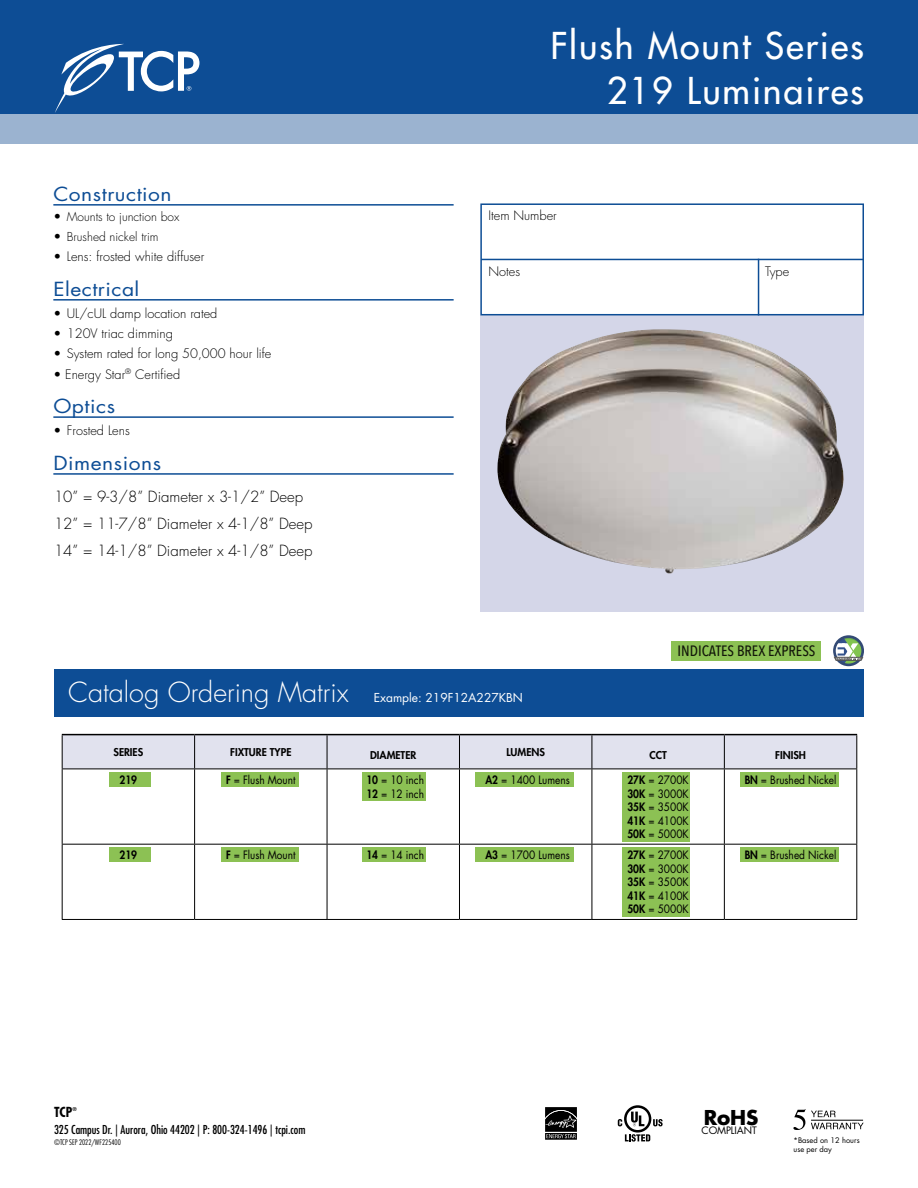
<style>
.page{position:relative;width:918px;height:1188px;background:#fff}
.page>*{position:absolute;margin:0;border:0;box-sizing:border-box;transform-origin:0 0}
.t1{font:500 36px/45px "Futura Std";letter-spacing:.05em;color:#fff;text-align:right}
.t2{font:300 27px "Futura Std";color:#fff}
.t3{font:700 19.95px "Futura Std";color:#000}
.t4{font:18.9px "Futura Std";letter-spacing:.025em;color:#0d4d95;scale:1.11 1}
.t5{font:300 15px/27px "Futura Std";color:#000}
.t6{font:500 15px "Avenir Next Condensed";color:#231f20}
.t7{font:700 condensed 13.5px "Futura Std";color:#000}
.t8{font:300 12.75px "Futura Std";color:#000}
.t9{font:condensed 12px "Futura Std";color:#000}
.t10{font:300 12px "Futura Std";color:#000}
.t11{font:12px "Futura Std";color:#fff}
.t12{font:11.25px/13.5px "Futura Std";color:#000;text-align:justify;scale:.9 1}
.t13{font:800 11.25px "Futura Std";color:#000;scale:.9 1}
.t14{font:800 10.5px "Futura Std";color:#000}
.t15{font:10.05px "Futura Std";letter-spacing:-.01em;color:#000}
.t16{font:7.5px/9px "Futura Std";color:#000}
.t17{font:300 condensed 7.5px "Futura Std";color:#000}
.t18{font:700 condensed 5.25px "Futura Std";color:#000}
.s1{font-size:12.75px}
.s2{font-weight:800}
</style>
<div class="page">
<div style="left:480px;top:315px;width:384px;height:297px;background:#d4d6e8"></div>
<div style="left:0;top:112px;width:918px;height:32px;background:#9bb3d0"></div>
<div style="left:0;top:0;width:918px;height:113px;background:#0d4d95"></div>
<svg style="left:618px;top:1105px;width:45px;height:37px"></svg>
<svg style="left:793px;top:1109px;width:71px;height:21px"></svg>
<svg style="left:55px;top:44px;width:144px;height:69px"></svg>
<img style="left:497px;top:329px;width:347px;height:245px">
<div style="left:54px;top:670px;width:810px;height:47px;background:#0d4d95"></div>
<div style="left:63px;top:735px;width:793px;height:34px;background:#e1e2ee"></div>
<svg style="left:63px;top:770px;width:793px;height:149px"></svg>
<hr style="left:62px;top:734px;width:133px;height:1px;background:#000">
<hr style="left:195px;top:734px;width:132px;height:1px;background:#000">
<hr style="left:327px;top:734px;width:132px;height:1px;background:#000">
<hr style="left:459px;top:734px;width:133px;height:1px;background:#000">
<hr style="left:592px;top:734px;width:132px;height:1px;background:#000">
<hr style="left:724px;top:734px;width:133px;height:1px;background:#000">
<hr style="left:62px;top:769px;width:133px;height:1px;background:#000">
<hr style="left:195px;top:769px;width:132px;height:1px;background:#000">
<hr style="left:327px;top:769px;width:132px;height:1px;background:#000">
<hr style="left:459px;top:769px;width:133px;height:1px;background:#000">
<hr style="left:592px;top:769px;width:132px;height:1px;background:#000">
<hr style="left:724px;top:769px;width:133px;height:1px;background:#000">
<hr style="left:62px;top:735px;width:1px;height:34px;background:#000">
<hr style="left:194px;top:735px;width:1px;height:34px;background:#000">
<hr style="left:327px;top:735px;width:1px;height:34px;background:#000">
<hr style="left:459px;top:735px;width:1px;height:34px;background:#000">
<hr style="left:592px;top:735px;width:1px;height:34px;background:#000">
<hr style="left:724px;top:735px;width:1px;height:34px;background:#000">
<hr style="left:856px;top:735px;width:1px;height:34px;background:#000">
<hr style="left:62px;top:769px;width:1px;height:75px;background:#000">
<hr style="left:194px;top:769px;width:1px;height:75px;background:#000">
<hr style="left:327px;top:769px;width:1px;height:75px;background:#000">
<hr style="left:459px;top:769px;width:1px;height:75px;background:#000">
<hr style="left:592px;top:769px;width:1px;height:75px;background:#000">
<hr style="left:724px;top:769px;width:1px;height:75px;background:#000">
<hr style="left:856px;top:769px;width:1px;height:75px;background:#000">
<hr style="left:62px;top:844px;width:133px;height:1px;background:#000">
<hr style="left:62px;top:845px;width:1px;height:74px;background:#000">
<hr style="left:195px;top:844px;width:132px;height:1px;background:#000">
<hr style="left:194px;top:845px;width:1px;height:74px;background:#000">
<hr style="left:327px;top:844px;width:132px;height:1px;background:#000">
<hr style="left:327px;top:845px;width:1px;height:74px;background:#000">
<hr style="left:459px;top:844px;width:133px;height:1px;background:#000">
<hr style="left:459px;top:845px;width:1px;height:74px;background:#000">
<hr style="left:592px;top:844px;width:132px;height:1px;background:#000">
<hr style="left:592px;top:845px;width:1px;height:74px;background:#000">
<hr style="left:724px;top:844px;width:133px;height:1px;background:#000">
<hr style="left:724px;top:845px;width:1px;height:74px;background:#000">
<hr style="left:856px;top:845px;width:1px;height:74px;background:#000">
<hr style="left:62px;top:919px;width:133px;height:1px;background:#000">
<hr style="left:195px;top:919px;width:132px;height:1px;background:#000">
<hr style="left:327px;top:919px;width:132px;height:1px;background:#000">
<hr style="left:459px;top:919px;width:133px;height:1px;background:#000">
<hr style="left:592px;top:919px;width:132px;height:1px;background:#000">
<hr style="left:724px;top:919px;width:133px;height:1px;background:#000">
<div style="left:480px;top:203px;width:384px;height:112px;border:2px solid #0d4d95"></div>
<hr style="left:481px;top:259px;width:383px;height:1px;background:#0d4d95">
<hr style="left:758px;top:259px;width:1px;height:56px;background:#0d4d95">
<hr style="left:53px;top:204px;width:401px;height:2px;background:#0d4d95">
<hr style="left:53px;top:299px;width:401px;height:2px;background:#0d4d95">
<hr style="left:53px;top:416px;width:401px;height:2px;background:#0d4d95">
<hr style="left:53px;top:473px;width:401px;height:2px;background:#0d4d95">
<svg style="left:545px;top:1107px;width:32px;height:33px"></svg>
<svg style="left:833px;top:635px;width:31px;height:31px"></svg>
<div style="left:672px;top:641px;width:149px;height:20px;background:#8cc154"></div>
<div style="left:740px;top:772px;width:99px;height:15px;background:#8cc154"></div>
<div style="left:740px;top:847px;width:99px;height:15px;background:#8cc154"></div>
<div style="left:475px;top:772px;width:99px;height:15px;background:#8cc154"></div>
<div style="left:475px;top:847px;width:99px;height:15px;background:#8cc154"></div>
<div style="left:622px;top:772px;width:68px;height:69px;background:#8cc154"></div>
<div style="left:622px;top:847px;width:68px;height:69px;background:#8cc154"></div>
<div style="left:362px;top:772px;width:64px;height:28px;background:#8cc154"></div>
<div style="left:362px;top:847px;width:64px;height:15px;background:#8cc154"></div>
<div style="left:221px;top:772px;width:78px;height:15px;background:#8cc154"></div>
<div style="left:109px;top:772px;width:41px;height:15px;background:#8cc154"></div>
<div style="left:221px;top:847px;width:78px;height:15px;background:#8cc154"></div>
<div style="left:109px;top:847px;width:41px;height:15px;background:#8cc154"></div>
<p class="t4" style="left:53px;top:182px;width:108px">Construction</p>
<p class="t10" style="left:53px;top:209px;width:128px"><span class="s1">•</span> Mounts to junction box</p>
<p class="t10" style="left:53px;top:230px;width:107px"><span class="s1">•</span> Brushed nickel trim</p>
<p class="t8" style="left:53px;top:249px;width:153px">• Lens: frosted white diffuser</p>
<p class="t4" style="left:53px;top:277px;width:79px">Electrical</p>
<p class="t8" style="left:53px;top:306px;width:166px">• UL/cUL damp location rated</p>
<p class="t8" style="left:53px;top:326px;width:121px">• 120V triac dimming</p>
<p class="t8" style="left:53px;top:346px;width:220px">• System rated for long 50,000 hour life</p>
<p class="t8" style="left:53px;top:366px;width:128px">• Energy Star<sup>®</sup> Certified</p>
<p class="t4" style="left:53px;top:394px;width:57px">Optics</p>
<p class="t8" style="left:53px;top:423px;width:78px">• Frosted Lens</p>
<p class="t4" style="left:53px;top:451px;width:99px">Dimensions</p>
<p class="t5" style="left:54px;top:483px;width:260px">10” = 9-3/8” Diameter x 3-1/2” Deep<br>12” = 11-7/8” Diameter x 4-1/8” Deep<br>14” = 14-1/8” Diameter x 4-1/8” Deep</p>
<p class="t1" style="left:550px;top:23px;width:315px">Flush Mount Series<br>219 Luminaires</p>
<p class="t8" style="left:489px;top:208px;width:70px">Item Number</p>
<p class="t8" style="left:489px;top:263px;width:33px">Notes</p>
<p class="t8" style="left:765px;top:263px;width:26px">Type</p>
<p class="t2" style="left:68px;top:676px;width:282px">Catalog Ordering Matrix</p>
<p class="t11" style="left:374px;top:690px;width:151px">Example: 219F12A227KBN</p>
<p class="t6" style="left:677px;top:641px;width:140px">INDICATES BREX EXPRESS</p>
<p class="t14" style="left:113px;top:746px;width:31px">SERIES</p>
<p class="t14" style="left:230px;top:746px;width:63px">FIXTURE TYPE</p>
<p class="t14" style="left:370px;top:749px;width:48px">DIAMETER</p>
<p class="t14" style="left:506px;top:746px;width:40px">LUMENS</p>
<p class="t14" style="left:649px;top:749px;width:19px">CCT</p>
<p class="t14" style="left:775px;top:749px;width:32px">FINISH</p>
<p class="t13" style="left:120px;top:773px;width:21px">219</p>
<p class="t12" style="left:226px;top:773px;width:79px"><span class="s2">F</span> = Flush Mount</p>
<p class="t12" style="left:366px;top:773px;width:66px"><span class="s2">10</span> = 10 inch<br><span class="s2">12</span> = 12 inch</p>
<p class="t12" style="left:485px;top:773px;width:95px"><span class="s2">A2</span> = 1400 Lumens</p>
<p class="t12" style="left:627px;top:773px;width:70px"><span class="s2">27K</span> = 2700K <span class="s2">30K</span> = 3000K <span class="s2">35K</span> = 3500K <span class="s2">41K</span> = 4100K <span class="s2">50K</span> = 5000K</p>
<p class="t12" style="left:745px;top:773px;width:103px"><span class="s2">BN</span> = Brushed Nickel</p>
<p class="t13" style="left:120px;top:848px;width:21px">219</p>
<p class="t12" style="left:226px;top:849px;width:79px"><span class="s2">F</span> = Flush Mount</p>
<p class="t12" style="left:366px;top:849px;width:66px"><span class="s2">14</span> = 14 inch</p>
<p class="t12" style="left:485px;top:849px;width:95px"><span class="s2">A3</span> = 1700 Lumens</p>
<p class="t12" style="left:627px;top:849px;width:70px"><span class="s2">27K</span> = 2700K <span class="s2">30K</span> = 3000K <span class="s2">35K</span> = 3500K <span class="s2">41K</span> = 4100K <span class="s2">50K</span> = 5000K</p>
<p class="t12" style="left:745px;top:849px;width:103px"><span class="s2">BN</span> = Brushed Nickel</p>
<p class="t7" style="left:54px;top:1104px;width:20px">TCP</p>
<p class="t18" style="left:73px;top:1106px;width:6px">®</p>
<p class="t9" style="left:54px;top:1123px;width:253px">325 Campus Dr. | Aurora, Ohio 44202 | P: 800-324-1496 | tcpi.com</p>
<p class="t17" style="left:54px;top:1138px;width:68px">©TCP SEP 2022/WF225400</p>
<p class="t3" style="left:704px;top:1104px;width:56px">RoHS</p>
<p class="t15" style="left:702px;top:1124px;width:57px">COMPLIANT</p>
<p class="t16" style="left:794px;top:1136px;width:68px">*Based on 12 hours use per day</p>
</div>
